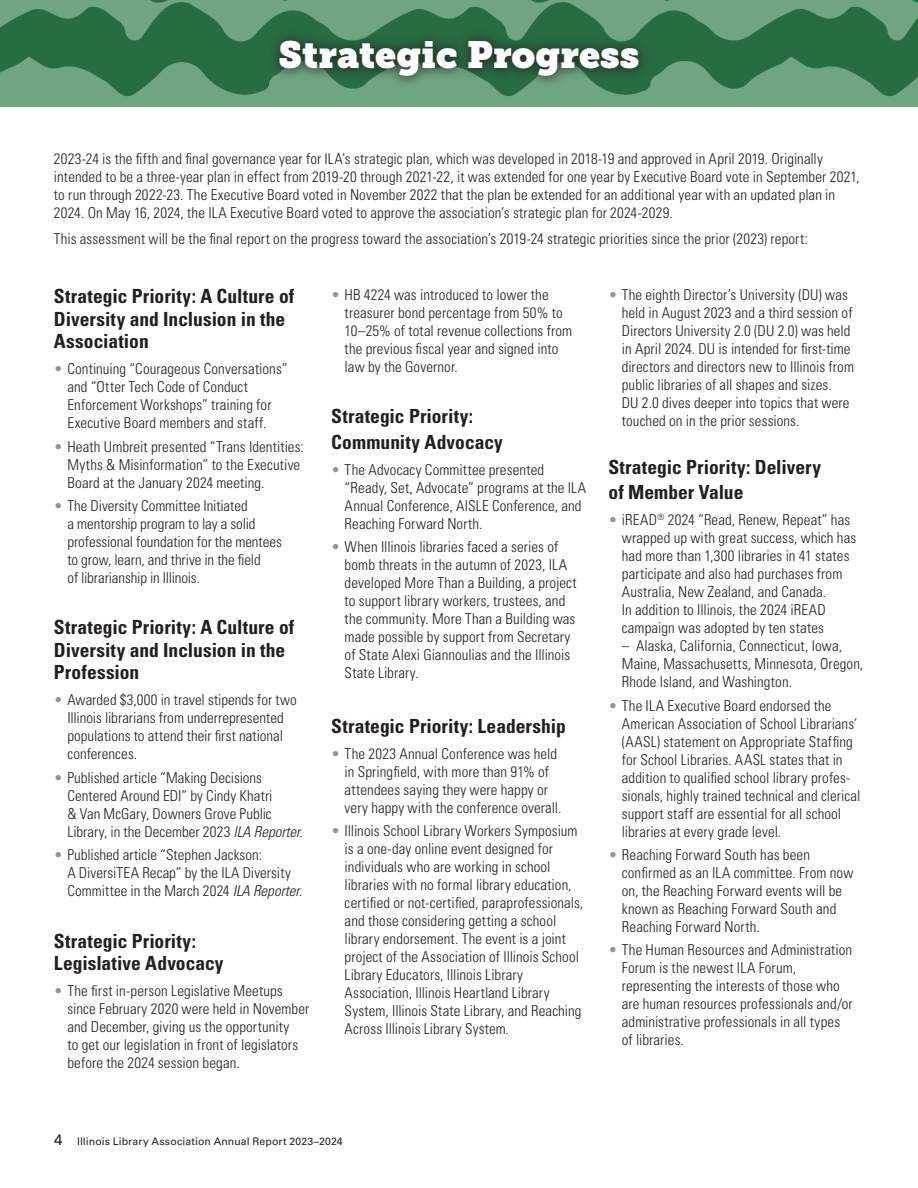
<style>
.page{position:relative;width:918px;height:1188px;background:#fff}
.page>*{position:absolute;margin:0;border:0;box-sizing:border-box;transform-origin:0 0}
.t1{font:37.5px "Museo Slab";color:#fff}
.t2{font:700 condensed 19.5px/22.5px "Univers LT Std";letter-spacing:.005em;color:#231f20}
.t3{font:300 condensed 15px/18px "Univers LT Std";letter-spacing:.005em;color:#231f20}
.t4{font:10.5px "Univers LT Std";letter-spacing:.01em;color:#231f20}
.s1{color:#939598}
.s2{font-style:italic}
.s3{font-size:15px}
</style>
<div class="page">
<img style="left:0;top:0;width:918px;height:107px">
<div style="left:267px;top:29px;width:384px;height:60px;background:#231f20;opacity:.75"></div>
<p class="t1" style="left:279px;top:33px;width:362px">Strategic Progress</p>
<p class="t3" style="left:54px;top:150px;width:807px">2023-24 is the fifth and final governance year for ILA’s strategic plan, which was developed in 2018-19 and approved in April 2019. Originally intended to be a three-year plan in effect from 2019-20 through 2021-22, it was extended for one year by Executive Board vote in September 2021, to run through 2022-23. The Executive Board voted in November 2022 that the plan be extended for an additional year with an updated plan in 2024. On May 16, 2024, the ILA Executive Board voted to approve the association’s strategic plan for 2024-2029.</p>
<p class="t3" style="left:54px;top:230px;width:755px">This assessment will be the final report on the progress toward the association’s 2019-24 strategic priorities since the prior (2023) report:</p>
<p class="t2" style="left:54px;top:285px;width:242px">Strategic Priority: A Culture of<br>Diversity and Inclusion in the<br>Association</p>
<p class="t3" style="left:67px;top:360px;width:222px;text-indent:-14px"><span class="s1">•</span> Continuing “Courageous Conversations” and “Otter Tech Code of Conduct Enforcement Workshops” training for Executive Board members and staff.</p>
<p class="t3" style="left:67px;top:437px;width:238px;text-indent:-14px"><span class="s1">•</span> Heath Umbreit presented “Trans Identities:<br>Myths &amp; Misinformation” to the Executive<br>Board at the January 2024 meeting.</p>
<p class="t3" style="left:67px;top:497px;width:216px;text-indent:-13px"><span class="s1">•</span> The Diversity Committee Initiated<br>a mentorship program to lay a solid professional foundation for the mentees to grow, learn, and thrive in the field<br>of librarianship in Illinois.</p>
<p class="t2" style="left:54px;top:616px;width:242px">Strategic Priority: A Culture of<br>Diversity and Inclusion in the<br>Profession</p>
<p class="t3" style="left:67px;top:691px;width:231px;text-indent:-14px"><span class="s1">•</span> Awarded $3,000 in travel stipends for two Illinois librarians from underrepresented populations to attend their first national conferences.</p>
<p class="t3" style="left:67px;top:769px;width:237px;text-indent:-13px"><span class="s1">•</span> Published article “Making Decisions Centered Around EDI” by Cindy Khatri<br>&amp; Van McGary, Downers Grove Public Library, in the December 2023 <span class="s2">ILA Reporter.</span></p>
<p class="t3" style="left:67px;top:846px;width:236px;text-indent:-14px"><span class="s1">•</span> Published article “Stephen Jackson:<br>A DiversiTEA Recap” by the ILA Diversity<br>Committee in the March 2024 <span class="s2">ILA Reporter.</span></p>
<p class="t2" style="left:54px;top:929px;width:171px">Strategic Priority:<br>Legislative Advocacy</p>
<p class="t3" style="left:67px;top:982px;width:243px;text-indent:-14px"><span class="s1">•</span> The first in-person Legislative Meetups since February 2020 were held in November and December, giving us the opportunity<br>to get our legislation in front of legislators before the 2024 session began.</p>
<p class="t3" style="left:345px;top:286px;width:229px;text-indent:-13px"><span class="s1">•</span> HB 4224 was introduced to lower the treasurer bond percentage from 50% to 10–25% of total revenue collections from the previous fiscal year and signed into law by the Governor.</p>
<p class="t2" style="left:331px;top:403px;width:173px;line-height:25.5px">Strategic Priority:<br>Community Advocacy</p>
<p class="t3" style="left:345px;top:461px;width:243px;text-indent:-14px"><span class="s1">•</span> The Advocacy Committee presented “Ready, Set, Advocate” programs at the ILA Annual Conference, AISLE Conference, and Reaching Forward North.</p>
<p class="t3" style="left:345px;top:538px;width:233px;text-indent:-14px"><span class="s1">•</span> When Illinois libraries faced a series of bomb threats in the autumn of 2023, ILA developed More Than a Building, a project to support library workers, trustees, and the community. More Than a Building was made possible by support from Secretary of State Alexi Giannoulias and the Illinois State Library.</p>
<p class="t2" style="left:331px;top:714px;width:236px">Strategic Priority: Leadership</p>
<p class="t3" style="left:345px;top:744px;width:218px;text-indent:-14px"><span class="s1">•</span> The 2023 Annual Conference was held in Springfield, with more than 91% of attendees saying they were happy or very happy with the conference overall.</p>
<p class="t3" style="left:345px;top:822px;width:240px;text-indent:-14px"><span class="s1">•</span> Illinois School Library Workers Symposium is a one-day online event designed for individuals who are working in school libraries with no formal library education, certified or not-certified, paraprofessionals, and those considering getting a school library endorsement. The event is a joint project of the Association of Illinois School Library Educators, Illinois Library Association, Illinois Heartland Library System, Illinois State Library, and Reaching Across Illinois Library System.</p>
<p class="t3" style="left:622px;top:286px;width:234px;text-indent:-13px"><span class="s1">•</span> The eighth Director’s University (DU) was held in August 2023 and a third session of Directors University 2.0 (DU 2.0) was held in April 2024. DU is intended for first-time directors and directors new to Illinois from public libraries of all shapes and sizes.<br>DU 2.0 dives deeper into topics that were touched on in the prior sessions.</p>
<p class="t2" style="left:608px;top:454px;width:214px;line-height:25.5px">Strategic Priority: Delivery of Member Value</p>
<p class="t3" style="left:622px;top:511px;width:236px;text-indent:-13px"><span class="s1">•</span> iREAD<sup>®</sup> 2024 “Read, Renew, Repeat” has wrapped up with great success, which has had more than 1,300 libraries in 41 states participate and also had purchases from Australia, New Zealand, and Canada.<br>In addition to Illinois, the 2024 iREAD campaign was adopted by ten states</p>
<p class="t3" style="left:622px;top:637px;width:243px">– Alaska, California, Connecticut, Iowa,<br>Maine, Massachusetts, Minnesota, Oregon,<br>Rhode Island, and Washington.</p>
<p class="t3" style="left:622px;top:696px;width:240px;text-indent:-14px"><span class="s1">•</span> The ILA Executive Board endorsed the American Association of School Librarians’ (AASL) statement on Appropriate Staffing for School Libraries. AASL states that in addition to qualified school library profes&shy;sionals, highly trained technical and clerical support staff are essential for all school libraries at every grade level.</p>
<p class="t3" style="left:622px;top:846px;width:233px;text-indent:-14px"><span class="s1">•</span> Reaching Forward South has been confirmed as an ILA committee. From now on, the Reaching Forward events will be known as Reaching Forward South and Reaching Forward North.</p>
<p class="t3" style="left:622px;top:941px;width:232px;text-indent:-14px"><span class="s1">•</span> The Human Resources and Administration Forum is the newest ILA Forum, representing the interests of those who are human resources professionals and/or administrative professionals in all types of libraries.</p>
<p class="t4" style="left:54px;top:1135px;width:290px"><span class="s3">4</span> Illinois Library Association Annual Report 2023–2024</p>
</div>
